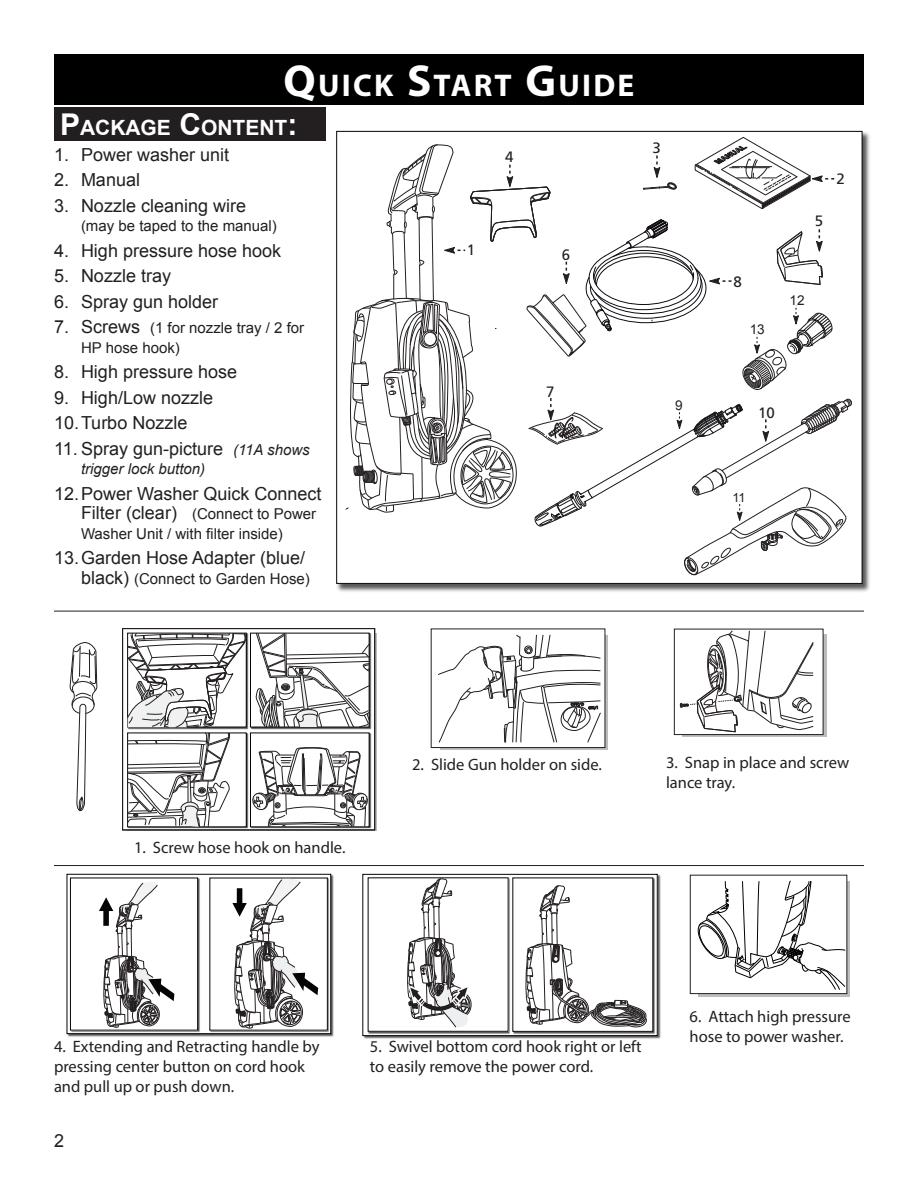
<style>
.page{position:relative;width:918px;height:1188px;background:#fff}
.page>*{position:absolute;margin:0;border:0;box-sizing:border-box;transform-origin:0 0}
.t1{font:700 31.5px "Myriad Pro";letter-spacing:.07em;color:#fff}
.t2{font:700 21px "Arial";color:#fff}
.t3{font:18px "Arial";color:#231f20}
.t4{font:16.5px/19.8px "Myriad Pro";color:#231f20}
.t5{font:15px/19.5px "Arial";color:#231f20}
.t6{font:italic 15px "Arial";color:#231f20}
.t7{font:15px "Frutiger";color:#231f20}
.t8{font:13.5px "Arial";color:#231f20}
.t9{font:12.6px "Arial";color:#231f20}
.s1{font-size:45px}
.s2{font-size:30px}
.s3{font-size:18px}
.s4{font-style:italic;font-size:15px}
</style>
<div class="page">
<img style="left:336px;top:130px;width:534px;height:462px">
<div style="left:337px;top:131px;width:525px;height:452px;background:#fff"></div>
<svg style="left:346px;top:137px;width:506px;height:439px"></svg>
<svg style="left:69px;top:642px;width:29px;height:169px"></svg>
<div style="left:698px;top:881px;width:152px;height:116px;background:linear-gradient(to right,#bbbdbf,#bbbdbf)"></div>
<div style="left:690px;top:875px;width:157px;height:119px;background:#fff"></div>
<div style="left:690px;top:875px;width:157px;height:119px;border:1px solid #231f20"></div>
<svg style="left:697px;top:881px;width:149px;height:109px"></svg>
<div style="left:123px;top:629px;width:252px;height:201px;background:linear-gradient(to bottom,#f4f4f4,#f4f4f4)"></div>
<div style="left:123px;top:629px;width:252px;height:201px;border:1px solid #231f20"></div>
<svg style="left:127px;top:633px;width:243px;height:198px"></svg>
<div style="left:682px;top:634px;width:144px;height:103px;background:linear-gradient(to bottom,#bcbdc0,#bcbdc0)"></div>
<div style="left:674px;top:629px;width:149px;height:106px;background:#fff"></div>
<div style="left:674px;top:629px;width:149px;height:106px;border:1px solid #231f20"></div>
<svg style="left:680px;top:631px;width:133px;height:101px"></svg>
<div style="left:440px;top:635px;width:168px;height:115px;background:linear-gradient(to bottom,#bcbdc0,#bcbdc0)"></div>
<div style="left:431px;top:629px;width:174px;height:119px;background:#fff"></div>
<div style="left:431px;top:629px;width:174px;height:119px;border:1px solid #231f20"></div>
<svg style="left:438px;top:635px;width:163px;height:108px"></svg>
<div style="left:54px;top:107px;width:272px;height:34px;background:#231f20"></div>
<div style="left:54px;top:54px;width:810px;height:50px;background:#000"></div>
<hr style="left:54px;top:865px;width:810px;height:1px;background:#231f20">
<hr style="left:54px;top:611px;width:810px;height:1px;background:#231f20">
<img style="left:67px;top:874px;width:267px;height:163px">
<svg style="left:69px;top:876px;width:260px;height:156px"></svg>
<div style="left:67px;top:874px;width:264px;height:160px;border:1px solid #050504"></div>
<img style="left:70px;top:878px;width:130px;height:155px">
<div style="left:70px;top:878px;width:128px;height:152px;background:#fff"></div>
<div style="left:70px;top:878px;width:128px;height:152px;border:1px solid #050504"></div>
<img style="left:210px;top:878px;width:120px;height:155px">
<div style="left:210px;top:878px;width:117px;height:152px;background:#fff"></div>
<svg style="left:99px;top:882px;width:75px;height:151px"></svg>
<svg style="left:232px;top:878px;width:86px;height:157px"></svg>
<img style="left:362px;top:874px;width:299px;height:165px">
<svg style="left:365px;top:876px;width:290px;height:158px"></svg>
<div style="left:363px;top:874px;width:294px;height:162px;border:1px solid #050504"></div>
<img style="left:368px;top:878px;width:143px;height:156px">
<div style="left:368px;top:878px;width:140px;height:153px;background:#fff"></div>
<img style="left:513px;top:878px;width:143px;height:156px">
<div style="left:513px;top:878px;width:140px;height:153px;background:#fff"></div>
<svg style="left:407px;top:879px;width:65px;height:149px"></svg>
<svg style="left:525px;top:885px;width:122px;height:154px"></svg>
<p class="t1" style="left:284px;top:65px;width:352px"><span class="s1">Q</span>UICK <span class="s1">S</span>TART <span class="s1">G</span>UIDE</p>
<p class="t2" style="left:60px;top:114px;width:239px"><span class="s2">P</span>ACKAGE <span class="s2">C</span>ONTENT<span class="s2">:</span></p>
<p class="t3" style="left:54px;top:143px;width:177px">1. Power washer unit</p>
<p class="t3" style="left:54px;top:168px;width:88px">2. Manual</p>
<p class="t3" style="left:54px;top:194px;width:194px">3. Nozzle cleaning wire</p>
<p class="t5" style="left:81px;top:216px;width:197px">(may be taped to the manual)</p>
<p class="t3" style="left:54px;top:239px;width:229px">4. High pressure hose hook</p>
<p class="t3" style="left:54px;top:264px;width:119px">5. Nozzle tray</p>
<p class="t3" style="left:54px;top:290px;width:166px">6. Spray gun holder</p>
<p class="t5" style="left:81px;top:318px;width:225px;text-indent:-27px"><span class="s3">7. Screws</span> (1 for nozzle tray / 2 for<br>HP hose hook)</p>
<p class="t3" style="left:54px;top:360px;width:185px">8. High pressure hose</p>
<p class="t3" style="left:54px;top:386px;width:161px">9. High/Low nozzle</p>
<p class="t3" style="left:54px;top:411px;width:135px">10.Turbo Nozzle</p>
<p class="t3" style="left:54px;top:437px;width:257px">11. Spray gun-picture <span class="s4">(11A shows</span></p>
<p class="t6" style="left:81px;top:459px;width:126px">trigger lock button)</p>
<p class="t3" style="left:54px;top:482px;width:269px">12.Power Washer Quick Connect</p>
<p class="t5" style="left:81px;top:504px;width:237px"><span class="s3">Filter (clear)</span> (Connect to Power<br>Washer Unit / with filter inside)</p>
<p class="t3" style="left:54px;top:546px;width:253px">13.Garden Hose Adapter (blue/</p>
<p class="t5" style="left:81px;top:569px;width:230px"><span class="s3">black)</span> (Connect to Garden Hose)</p>
<p class="t7" style="left:467px;top:241px;width:10px">1</p>
<p class="t7" style="left:505px;top:148px;width:10px">4</p>
<p class="t7" style="left:562px;top:246px;width:10px">6</p>
<p class="t7" style="left:546px;top:383px;width:10px">7</p>
<p class="t7" style="left:652px;top:139px;width:10px">3</p>
<p class="t8" style="left:675px;top:396px;width:9px">9</p>
<p class="t7" style="left:733px;top:273px;width:10px">8</p>
<p class="t8" style="left:750px;top:321px;width:17px">13</p>
<p class="t7" style="left:815px;top:212px;width:10px">5</p>
<p class="t7" style="left:837px;top:170px;width:10px">2</p>
<p class="t8" style="left:790px;top:292px;width:17px">12</p>
<p class="t7" style="left:758px;top:404px;width:18px">10</p>
<p class="t9" style="left:732px;top:489px;width:15px">11</p>
<p class="t4" style="left:134px;top:837px;width:213px">1. Screw hose hook on handle.</p>
<p class="t4" style="left:412px;top:754px;width:191px">2. Slide Gun holder on side.</p>
<p class="t4" style="left:666px;top:753px;width:185px">3. Snap in place and screw lance tray.</p>
<p class="t4" style="left:54px;top:1036px;width:267px">4. Extending and Retracting handle by pressing center button on cord hook and pull up or push down.</p>
<p class="t4" style="left:370px;top:1036px;width:273px">5. Swivel bottom cord hook right or left to easily remove the power cord.</p>
<p class="t3" style="left:54px;top:1129px;width:12px">2</p>
<p class="t4" style="left:690px;top:1006px;width:163px">6. Attach high pressure hose to power washer.</p>
</div>
